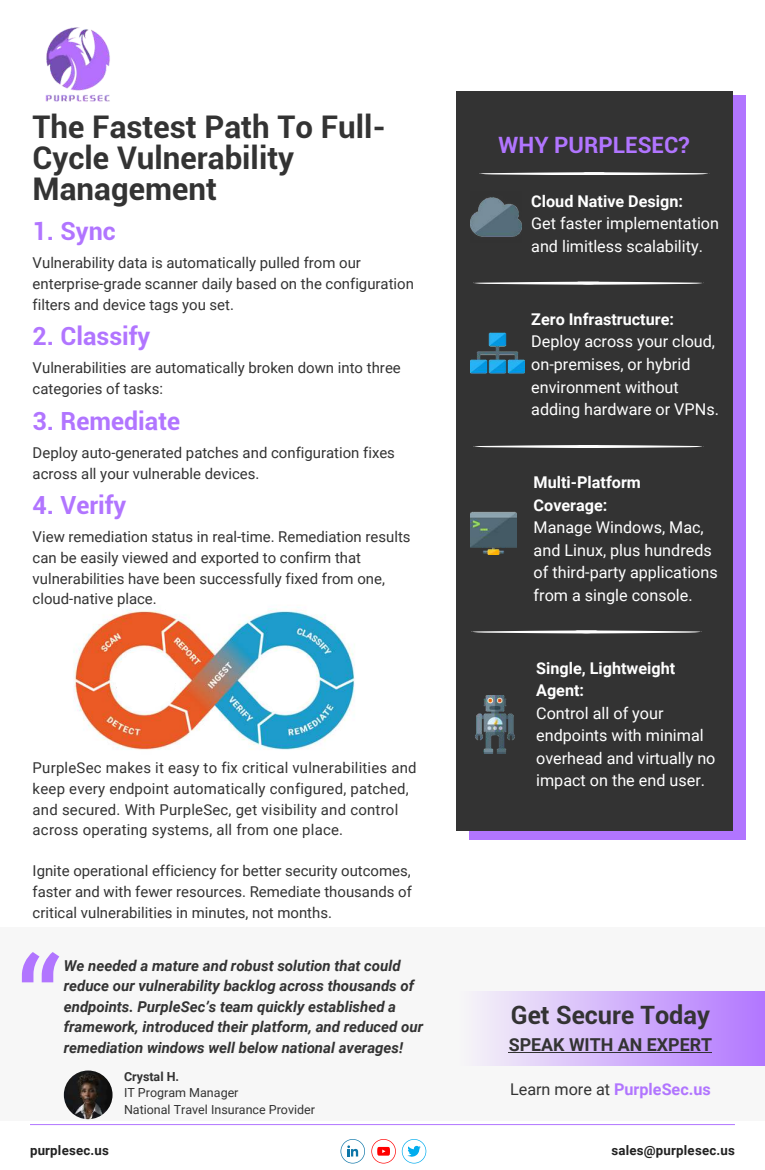
<style>
.page{position:relative;width:765px;height:1170px;background:#fff}
.page>*{position:absolute;margin:0;border:0;box-sizing:border-box;transform-origin:0 0}
.t1{font:128.88px "Roboto";color:#b175ff}
.t2{font:700 31.25px/31px "Roboto";color:#333}
.t3{font:700 25.25px "Roboto";color:#333}
.t4{font:700 25px "Roboto";color:#b175ff}
.t5{font:700 22.5px "Roboto";color:#b175ff}
.t6{font:700 17.88px "Roboto";color:#333}
.t7{font:700 16.25px "Roboto";color:#b175ff}
.t8{font:16.12px/22.5px "Roboto";color:#fff}
.t9{font:700 16.12px/22.5px "Roboto";color:#fff}
.t10{font:italic 700 15px/20.6px "Roboto";color:#333}
.t11{font:14.88px/20.6px "Roboto";color:#333}
.t12{font:700 13.25px "Roboto";letter-spacing:.015em;color:#222}
.t13{font:12.5px/16.9px "Roboto";color:#333}
.t14{font:700 12.5px "Roboto";color:#333}
.s1{font-weight:400;color:#333}
</style>
<div class="page">
<div style="left:469px;top:96px;width:277px;height:744px;background:#b175ff"></div>
<div style="left:0;top:927px;width:765px;height:194px;background:#f7f7f7"></div>
<img style="left:64px;top:1071px;width:49px;height:48px;border-radius:50%">
<img style="left:45px;top:27px;width:65px;height:75px">
<svg style="left:341px;top:1139px;width:24px;height:24px"></svg>
<svg style="left:402px;top:1139px;width:24px;height:24px"></svg>
<svg style="left:371px;top:1139px;width:25px;height:24px"></svg>
<hr style="left:30px;top:1124px;width:705px;height:1px;background:#b175ff">
<div style="left:456px;top:92px;width:276px;height:739px;background:#333"></div>
<div style="left:456px;top:991px;width:309px;height:75px;background:linear-gradient(to right,#f7f7f7,#b276ff)"></div>
<hr style="left:509px;top:1052px;width:203px;height:1px;background:#333">
<svg style="left:479px;top:172px;width:231px;height:3px"></svg>
<img style="left:73px;top:607px;width:282px;height:143px">
<img style="left:471px;top:197px;width:50px;height:40px">
<img style="left:471px;top:332px;width:53px;height:42px">
<img style="left:471px;top:511px;width:46px;height:44px">
<img style="left:475px;top:696px;width:40px;height:58px">
<div style="left:115px;top:650px;width:60px;height:60px;background:#fff;border-radius:50%"></div>
<div style="left:255px;top:650px;width:60px;height:60px;background:#fff;border-radius:50%"></div>
<svg style="left:471px;top:630px;width:231px;height:3px"></svg>
<svg style="left:473px;top:445px;width:231px;height:3px"></svg>
<svg style="left:473px;top:282px;width:231px;height:2px"></svg>
<h2 class="t2" style="left:33px;top:110px;width:355px">The Fastest Path To Full-<br>Cycle Vulnerability<br>Management</h2>
<h3 class="t4" style="left:33px;top:214px;width:85px">1. Sync</h3>
<p class="t11" style="left:33px;top:252px;width:383px">Vulnerability data is automatically pulled from our enterprise-grade scanner daily based on the configuration filters and device tags you set.</p>
<h3 class="t4" style="left:33px;top:319px;width:119px">2. Classify</h3>
<p class="t11" style="left:33px;top:357px;width:370px">Vulnerabilities are automatically broken down into three categories of tasks:</p>
<h3 class="t4" style="left:33px;top:403px;width:149px">3. Remediate</h3>
<p class="t11" style="left:33px;top:442px;width:364px">Deploy auto-generated patches and configuration fixes across all your vulnerable devices.</p>
<h3 class="t4" style="left:33px;top:488px;width:95px">4. Verify</h3>
<p class="t11" style="left:33px;top:526px;width:379px">View remediation status in real-time. Remediation results can be easily viewed and exported to confirm that vulnerabilities have been successfully fixed from one, cloud-native place.</p>
<p class="t11" style="left:33px;top:757px;width:386px">PurpleSec makes it easy to fix critical vulnerabilities and keep every endpoint automatically configured, patched, and secured. With PurpleSec, get visibility and control across operating systems, all from one place.</p>
<p class="t11" style="left:33px;top:860px;width:381px;text-align:justify">Ignite operational efficiency for better security outcomes, faster and with fewer resources. Remediate thousands of critical vulnerabilities in minutes, not months.</p>
<h1 class="t1" style="left:15px;top:914px;width:47px">“</h1>
<p class="t10" style="left:64px;top:954px;width:361px">We needed a mature and robust solution that could reduce our vulnerability backlog across thousands of endpoints. PurpleSec’s team quickly established a framework, introduced their platform, and reduced our remediation windows well below national averages!</p>
<p class="t14" style="left:124px;top:1067px;width:57px">Crystal H.</p>
<p class="t13" style="left:124px;top:1084px;width:193px">IT Program Manager<br>National Travel Insurance Provider</p>
<h3 class="t5" style="left:499px;top:129px;width:193px">WHY PURPLESEC?</h3>
<p class="t9" style="left:531px;top:189px;width:153px">Cloud Native Design:</p>
<p class="t8" style="left:531px;top:212px;width:189px">Get faster implementation and limitless scalability.</p>
<p class="t9" style="left:531px;top:307px;width:144px">Zero Infrastructure:</p>
<p class="t8" style="left:531px;top:330px;width:189px">Deploy across your cloud, on-premises, or hybrid environment without adding hardware or VPNs.</p>
<p class="t9" style="left:534px;top:471px;width:109px">Multi-Platform<br>Coverage:</p>
<p class="t8" style="left:534px;top:516px;width:186px">Manage Windows, Mac, and Linux, plus hundreds of third-party applications from a single console.</p>
<p class="t9" style="left:536px;top:656px;width:141px">Single, Lightweight<br>Agent:</p>
<p class="t8" style="left:536px;top:701px;width:181px">Control all of your endpoints with minimal overhead and virtually no impact on the end user.</p>
<h3 class="t3" style="left:511px;top:997px;width:201px">Get Secure Today</h3>
<p class="t6" style="left:509px;top:1032px;width:205px">SPEAK WITH AN EXPERT</p>
<p class="t7" style="left:510px;top:1078px;width:202px"><span class="s1">Learn more at</span> PurpleSec.us</p>
<p class="t12" style="left:30px;top:1141px;width:80px">purplesec.us</p>
<p class="t12" style="left:612px;top:1141px;width:125px">sales@purplesec.us</p>
</div>
